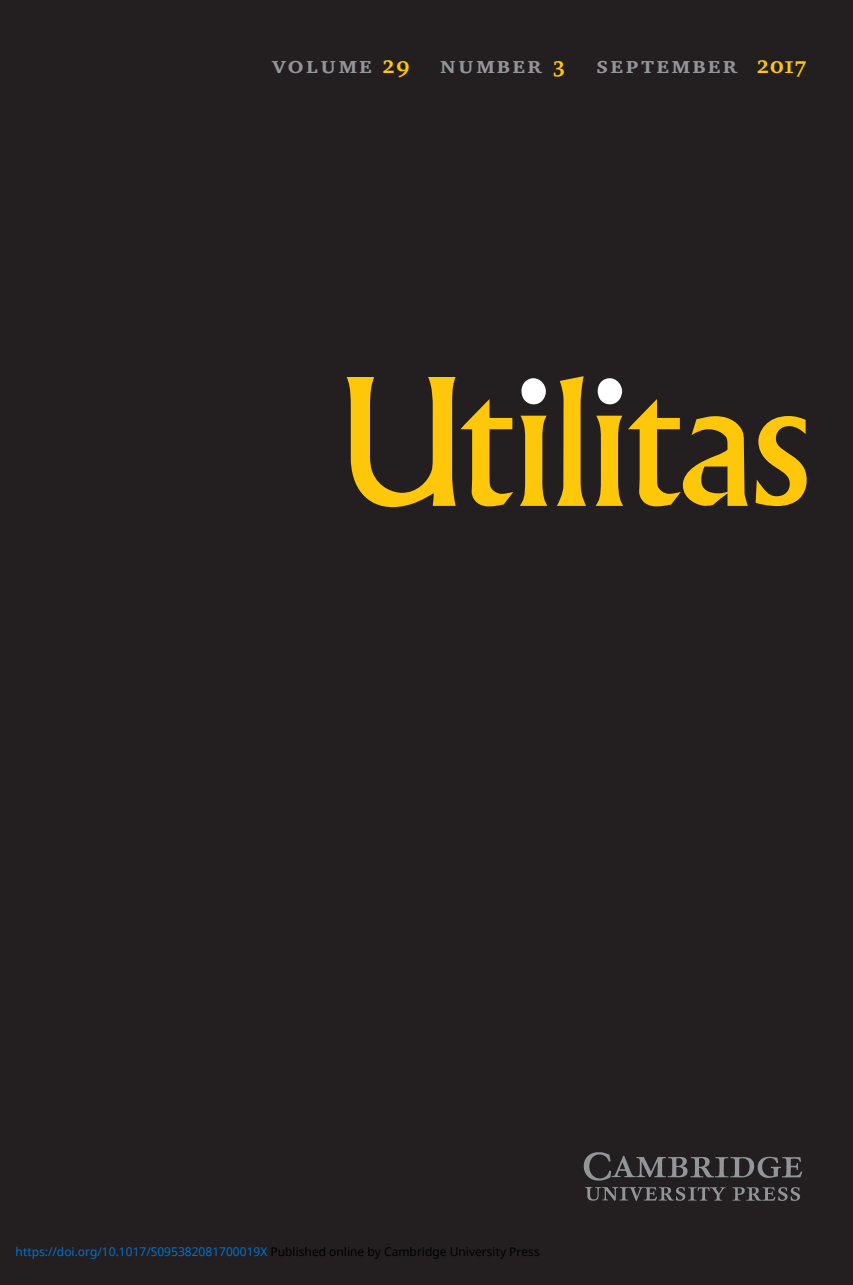
<style>
.page{position:relative;width:853px;height:1285px;background:#fff}
.page>*{position:absolute;margin:0;border:0;box-sizing:border-box;transform-origin:0 0}
.t1{font:171.8px "Albertus";letter-spacing:-.035em;color:#ffc709}
.t2{font:24px "Charter ITC Bold SC";letter-spacing:.1em;color:#939598}
.t3{font:12px "Noto Sans";color:#0172cf}
.s1{color:#ffc709}
.s2{color:#000}
</style>
<div class="page">
<div style="left:0;top:0;width:853px;height:1284px;background:#231f20"></div>
<img style="left:583px;top:1152px;width:220px;height:49px">
<div style="left:521px;top:378px;width:25px;height:26px;background:#fff;border-radius:50%"></div>
<div style="left:598px;top:378px;width:24px;height:26px;background:#fff;border-radius:50%"></div>
<h2 class="t2" style="left:272px;top:51px;width:140px">volume <span class="s1">29</span></h2>
<h2 class="t2" style="left:440px;top:51px;width:127px">number <span class="s1">3</span></h2>
<h2 class="t2" style="left:596px;top:51px;width:211px">september <span class="s1">2017</span></h2>
<h1 class="t1" style="left:338px;top:372px;width:474px">Utılıtas</h1>
<p class="t3" style="left:16px;top:1243px;width:526px">https://doi.org/10.1017/S095382081700019X <span class="s2">Published online by Cambridge University Press</span></p>
</div>
